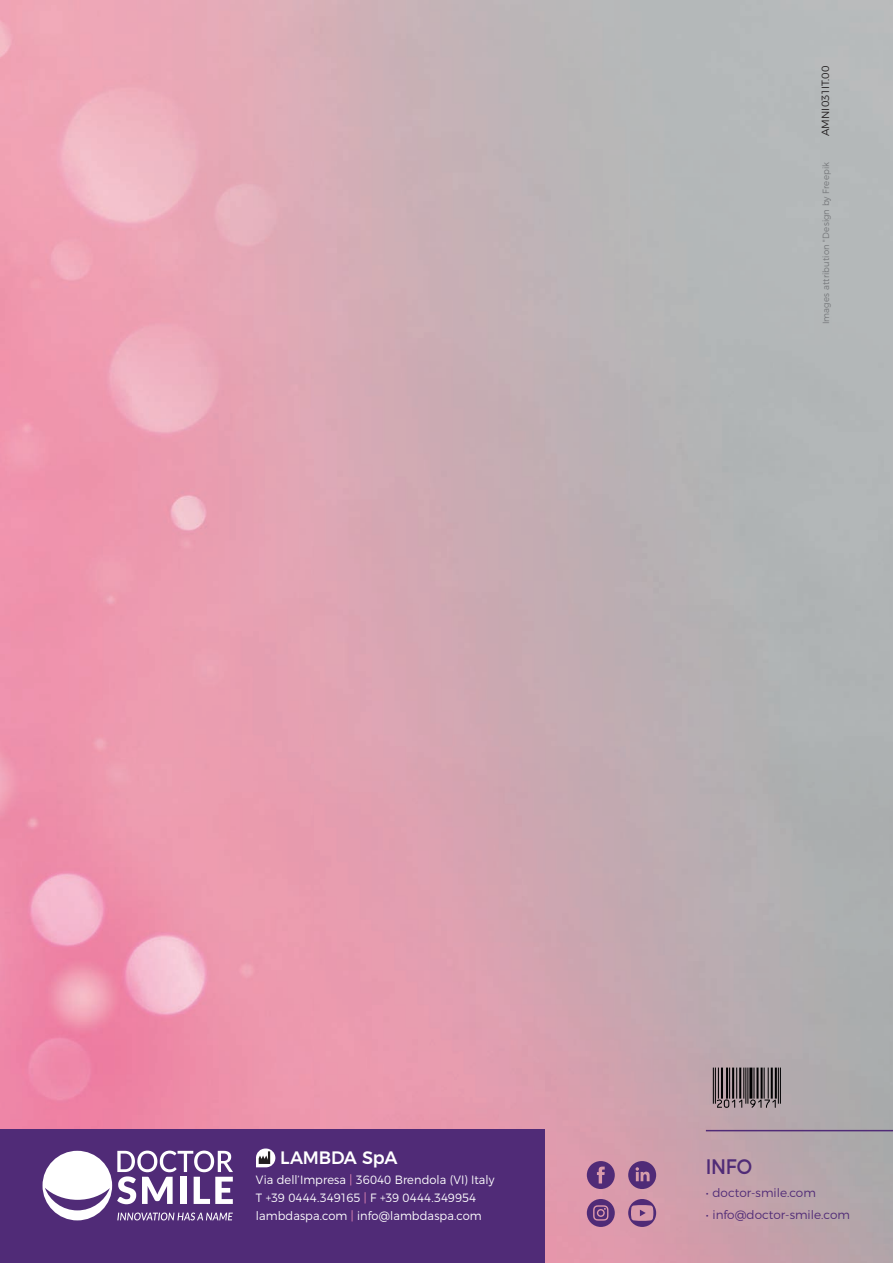
<style>
.page{position:relative;width:893px;height:1263px;background:#fff}
.page>*{position:absolute;margin:0;border:0;box-sizing:border-box;transform-origin:0 0}
.t1{font:78.15px "UPC Height C";color:#000001}
.t2{font:21px "Montserrat";color:#502b77;scale:.9 1}
.t3{font:500 18px "Montserrat";letter-spacing:-.01em;color:#fff}
.t4{font:300 12px/18px "Montserrat";letter-spacing:.005em;color:#fff;scale:.95 1}
.t5{font:300 12px "Montserrat";color:#502b77}
.t6{font:300 10.5px "Montserrat";letter-spacing:.005em;color:#231f20}
.t7{font:300 9px "Montserrat";letter-spacing:.015em;color:#76787b;scale:.95 1}
.s1{color:#f390bc}
</style>
<div class="page">
<img style="left:0;top:0;width:893px;height:1263px">
<div style="left:0;top:1130px;width:544px;height:133px;background:#502b77"></div>
<svg style="left:43px;top:1150px;width:190px;height:70px"></svg>
<svg style="left:256px;top:1148px;width:19px;height:19px"></svg>
<hr style="left:706px;top:1130px;width:187px;height:1px;background:#502b77">
<svg style="left:628px;top:1161px;width:28px;height:28px"></svg>
<svg style="left:587px;top:1199px;width:28px;height:28px"></svg>
<svg style="left:587px;top:1161px;width:28px;height:28px"></svg>
<svg style="left:628px;top:1199px;width:28px;height:28px"></svg>
<p class="t6" style="left:817px;top:136px;width:73px;rotate:-90deg">AMNI031IT.00</p>
<p class="t7" style="left:819px;top:324px;width:172px;rotate:-90deg">Images attribution "Design by Freepik</p>
<h3 class="t3" style="left:280px;top:1143px;width:119px">LAMBDA SpA</h3>
<p class="t4" style="left:256px;top:1170px;width:253px">Via dell’Impresa <span class="s1">|</span> 36040 Brendola (VI) Italy<br>T +39 0444.349165 <span class="s1">|</span> F +39 0444.349954 lambdaspa.com <span class="s1">|</span> info@lambdaspa.com</p>
<h1 class="t1" style="left:713px;top:1030px;width:70px">&lt;#!""=jbhb&lt;</h1>
<h2 class="t2" style="left:706px;top:1150px;width:53px">INFO</h2>
<p class="t5" style="left:706px;top:1183px;width:112px">• doctor-smile.com</p>
<p class="t5" style="left:706px;top:1205px;width:146px">• info@doctor-smile.com</p>
</div>
